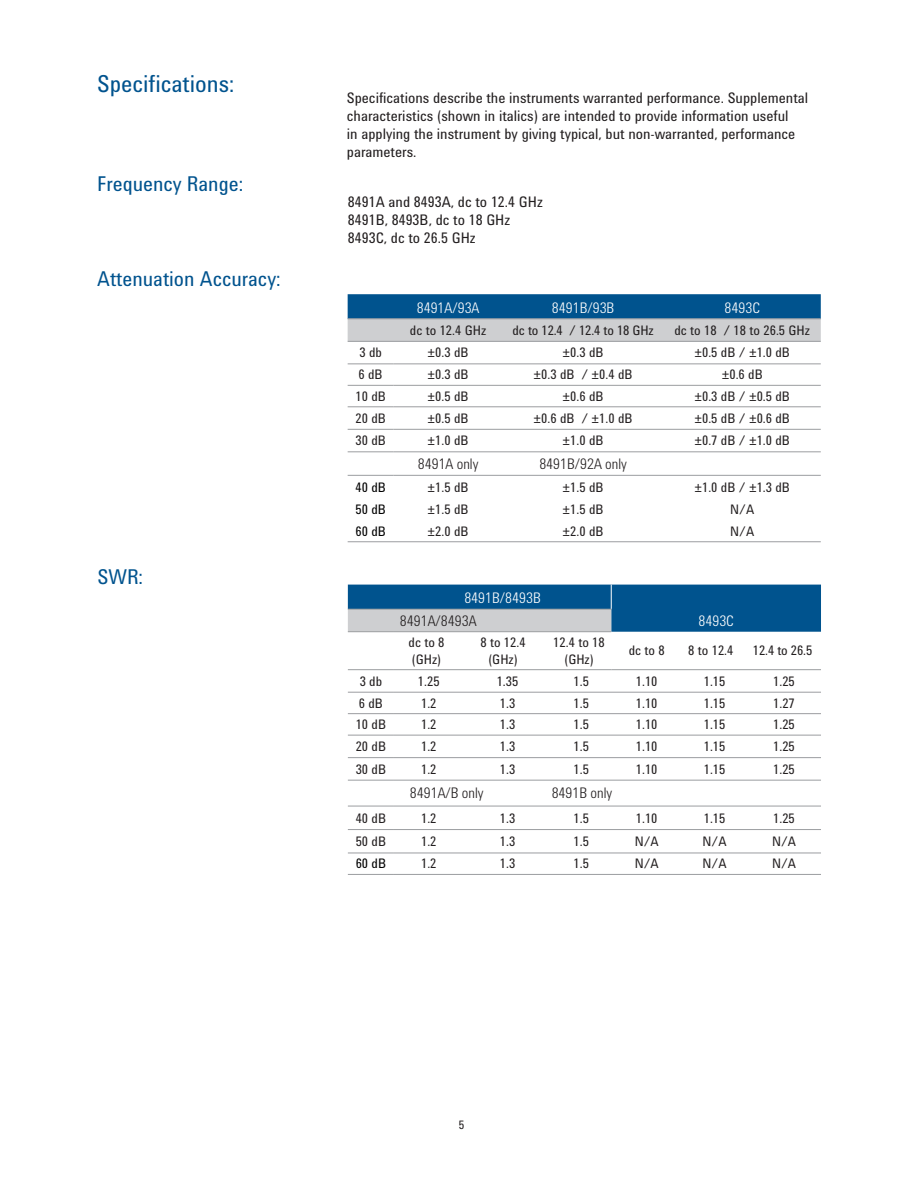
<style>
.page{position:relative;width:918px;height:1188px;background:#fff}
.page>*{position:absolute;margin:0;border:0;box-sizing:border-box;transform-origin:0 0}
.t1{font:24px "Agilent Condensed CFF";color:#00538e}
.t2{font:21px "Agilent Condensed CFF";color:#00538e}
.t3{font:15px/18px "Agilent Condensed CFF";color:#231f20}
.t4{font:300 15px "Agilent Condensed CFF";color:#231f20}
.t5{font:300 15px "Agilent Condensed CFF";color:#fff}
.t6{font:13.5px/16.5px "Agilent Condensed CFF";color:#231f20;text-align:center}
.t7{font:13.5px "Agilent Condensed CFF";color:#000}
.t8{font:12px "Agilent Condensed CFF";color:#231f20}
</style>
<div class="page">
<svg style="left:348px;top:294px;width:473px;height:47px;background:#638eae"></svg>
<hr style="left:348px;top:541px;width:473px;height:1px;background:#9b9da0">
<hr style="left:348px;top:318px;width:473px;height:1px;background:#9b9da0">
<hr style="left:348px;top:341px;width:473px;height:1px;background:#9b9da0">
<hr style="left:348px;top:363px;width:46px;height:1px;background:#9b9da0">
<hr style="left:348px;top:385px;width:46px;height:1px;background:#9b9da0">
<hr style="left:348px;top:406px;width:46px;height:1px;background:#9b9da0">
<hr style="left:348px;top:429px;width:46px;height:1px;background:#9b9da0">
<hr style="left:348px;top:451px;width:46px;height:1px;background:#9b9da0">
<hr style="left:348px;top:475px;width:46px;height:1px;background:#9b9da0">
<hr style="left:394px;top:363px;width:427px;height:1px;background:#9b9da0">
<hr style="left:394px;top:385px;width:427px;height:1px;background:#9b9da0">
<hr style="left:394px;top:406px;width:427px;height:1px;background:#9b9da0">
<hr style="left:394px;top:429px;width:427px;height:1px;background:#9b9da0">
<hr style="left:394px;top:451px;width:427px;height:1px;background:#9b9da0">
<hr style="left:394px;top:475px;width:427px;height:1px;background:#9b9da0">
<hr style="left:348px;top:874px;width:46px;height:1px;background:#9b9da0">
<hr style="left:348px;top:669px;width:46px;height:1px;background:#9b9da0">
<hr style="left:394px;top:669px;width:217px;height:1px;background:#9b9da0">
<hr style="left:348px;top:692px;width:46px;height:1px;background:#9b9da0">
<hr style="left:348px;top:713px;width:46px;height:1px;background:#9b9da0">
<hr style="left:348px;top:735px;width:46px;height:1px;background:#9b9da0">
<hr style="left:348px;top:757px;width:46px;height:1px;background:#9b9da0">
<hr style="left:348px;top:780px;width:46px;height:1px;background:#9b9da0">
<hr style="left:348px;top:806px;width:46px;height:1px;background:#9b9da0">
<hr style="left:348px;top:829px;width:46px;height:1px;background:#9b9da0">
<hr style="left:348px;top:853px;width:46px;height:1px;background:#9b9da0">
<hr style="left:611px;top:669px;width:210px;height:1px;background:#9b9da0">
<hr style="left:394px;top:692px;width:427px;height:1px;background:#9b9da0">
<hr style="left:394px;top:713px;width:427px;height:1px;background:#9b9da0">
<hr style="left:394px;top:735px;width:427px;height:1px;background:#9b9da0">
<hr style="left:394px;top:757px;width:427px;height:1px;background:#9b9da0">
<hr style="left:394px;top:780px;width:427px;height:1px;background:#9b9da0">
<hr style="left:394px;top:806px;width:427px;height:1px;background:#9b9da0">
<hr style="left:394px;top:829px;width:427px;height:1px;background:#9b9da0">
<hr style="left:394px;top:853px;width:427px;height:1px;background:#9b9da0">
<hr style="left:394px;top:874px;width:427px;height:1px;background:#9b9da0">
<svg style="left:348px;top:585px;width:473px;height:47px;background:#38749f"></svg>
<h1 class="t1" style="left:97px;top:75px;width:139px">Specifications:</h1>
<h2 class="t2" style="left:97px;top:176px;width:148px">Frequency Range:</h2>
<h2 class="t2" style="left:97px;top:271px;width:185px">Attenuation Accuracy:</h2>
<h2 class="t2" style="left:97px;top:569px;width:47px">SWR:</h2>
<p class="t3" style="left:347px;top:90px;width:463px">Specifications describe the instruments warranted performance. Supplemental characteristics (shown in italics) are intended to provide information useful<br>in applying the instrument by giving typical, but non-warranted, performance parameters.</p>
<p class="t3" style="left:348px;top:195px;width:196px">8491A and 8493A, dc to 12.4 GHz<br>8491B, 8493B, dc to 18 GHz<br>8493C, dc to 26.5 GHz</p>
<p class="t5" style="left:417px;top:302px;width:64px">8491A/93A</p>
<p class="t5" style="left:552px;top:302px;width:64px">8491B/93B</p>
<p class="t5" style="left:725px;top:302px;width:37px">8493C</p>
<p class="t6" style="left:410px;top:323px;width:78px">dc to 12.4 GHz</p>
<p class="t6" style="left:513px;top:323px;width:143px">dc to 12.4 / 12.4 to 18 GHz</p>
<p class="t6" style="left:674px;top:323px;width:137px">dc to 18 / 18 to 26.5 GHz</p>
<p class="t6" style="left:359px;top:346px;width:24px">3 db</p>
<p class="t6" style="left:428px;top:346px;width:43px">±0.3 dB</p>
<p class="t6" style="left:563px;top:346px;width:43px">±0.3 dB</p>
<p class="t6" style="left:694px;top:346px;width:97px">±0.5 dB / ±1.0 dB</p>
<p class="t6" style="left:359px;top:368px;width:26px">6 dB</p>
<p class="t6" style="left:428px;top:368px;width:43px">±0.3 dB</p>
<p class="t6" style="left:534px;top:368px;width:101px">±0.3 dB / ±0.4 dB</p>
<p class="t6" style="left:722px;top:368px;width:43px">±0.6 dB</p>
<p class="t6" style="left:355px;top:389px;width:32px">10 dB</p>
<p class="t6" style="left:428px;top:389px;width:43px">±0.5 dB</p>
<p class="t6" style="left:563px;top:389px;width:43px">±0.6 dB</p>
<p class="t6" style="left:694px;top:389px;width:97px">±0.3 dB / ±0.5 dB</p>
<p class="t6" style="left:355px;top:411px;width:32px">20 dB</p>
<p class="t6" style="left:428px;top:411px;width:43px">±0.5 dB</p>
<p class="t6" style="left:534px;top:411px;width:101px">±0.6 dB / ±1.0 dB</p>
<p class="t6" style="left:694px;top:411px;width:97px">±0.5 dB / ±0.6 dB</p>
<p class="t6" style="left:355px;top:434px;width:32px">30 dB</p>
<p class="t6" style="left:428px;top:434px;width:43px">±1.0 dB</p>
<p class="t6" style="left:563px;top:434px;width:43px">±1.0 dB</p>
<p class="t6" style="left:694px;top:434px;width:97px">±0.7 dB / ±1.0 dB</p>
<p class="t4" style="left:418px;top:458px;width:62px">8491A only</p>
<p class="t4" style="left:539px;top:458px;width:89px">8491B/92A only</p>
<p class="t7" style="left:355px;top:482px;width:32px">40 dB</p>
<p class="t6" style="left:428px;top:480px;width:43px">±1.5 dB</p>
<p class="t6" style="left:563px;top:480px;width:43px">±1.5 dB</p>
<p class="t6" style="left:694px;top:480px;width:97px">±1.0 dB / ±1.3 dB</p>
<p class="t7" style="left:355px;top:505px;width:32px">50 dB</p>
<p class="t6" style="left:428px;top:503px;width:43px">±1.5 dB</p>
<p class="t6" style="left:563px;top:503px;width:43px">±1.5 dB</p>
<p class="t6" style="left:730px;top:503px;width:25px">N/A</p>
<p class="t7" style="left:355px;top:526px;width:32px">60 dB</p>
<p class="t6" style="left:428px;top:524px;width:43px">±2.0 dB</p>
<p class="t6" style="left:563px;top:524px;width:43px">±2.0 dB</p>
<p class="t6" style="left:730px;top:524px;width:25px">N/A</p>
<p class="t5" style="left:464px;top:593px;width:78px">8491B/8493B</p>
<p class="t4" style="left:400px;top:615px;width:78px">8491A/8493A</p>
<p class="t5" style="left:698px;top:615px;width:37px">8493C</p>
<p class="t6" style="left:409px;top:636px;width:38px;text-align:left">dc to 8 (GHz)</p>
<p class="t6" style="left:480px;top:636px;width:47px">8 to 12.4 (GHz)</p>
<p class="t6" style="left:553px;top:636px;width:53px">12.4 to 18 (GHz)</p>
<p class="t6" style="left:629px;top:644px;width:38px">dc to 8</p>
<p class="t6" style="left:688px;top:644px;width:47px">8 to 12.4</p>
<p class="t6" style="left:753px;top:644px;width:61px">12.4 to 26.5</p>
<p class="t6" style="left:360px;top:674px;width:24px">3 db</p>
<p class="t6" style="left:418px;top:674px;width:23px">1.25</p>
<p class="t6" style="left:497px;top:674px;width:23px">1.35</p>
<p class="t6" style="left:574px;top:674px;width:17px">1.5</p>
<p class="t6" style="left:636px;top:674px;width:23px">1.10</p>
<p class="t6" style="left:704px;top:674px;width:23px">1.15</p>
<p class="t6" style="left:773px;top:674px;width:23px">1.25</p>
<p class="t6" style="left:359px;top:696px;width:26px">6 dB</p>
<p class="t6" style="left:421px;top:696px;width:17px">1.2</p>
<p class="t6" style="left:500px;top:696px;width:17px">1.3</p>
<p class="t6" style="left:574px;top:696px;width:17px">1.5</p>
<p class="t6" style="left:636px;top:696px;width:23px">1.10</p>
<p class="t6" style="left:704px;top:696px;width:23px">1.15</p>
<p class="t6" style="left:773px;top:696px;width:23px">1.27</p>
<p class="t6" style="left:356px;top:718px;width:32px">10 dB</p>
<p class="t6" style="left:421px;top:718px;width:17px">1.2</p>
<p class="t6" style="left:500px;top:718px;width:17px">1.3</p>
<p class="t6" style="left:574px;top:718px;width:17px">1.5</p>
<p class="t6" style="left:636px;top:718px;width:23px">1.10</p>
<p class="t6" style="left:704px;top:718px;width:23px">1.15</p>
<p class="t6" style="left:773px;top:718px;width:23px">1.25</p>
<p class="t6" style="left:356px;top:740px;width:32px">20 dB</p>
<p class="t6" style="left:421px;top:740px;width:17px">1.2</p>
<p class="t6" style="left:500px;top:740px;width:17px">1.3</p>
<p class="t6" style="left:574px;top:740px;width:17px">1.5</p>
<p class="t6" style="left:636px;top:740px;width:23px">1.10</p>
<p class="t6" style="left:704px;top:740px;width:23px">1.15</p>
<p class="t6" style="left:773px;top:740px;width:23px">1.25</p>
<p class="t6" style="left:356px;top:762px;width:32px">30 dB</p>
<p class="t6" style="left:421px;top:762px;width:17px">1.2</p>
<p class="t6" style="left:500px;top:762px;width:17px">1.3</p>
<p class="t6" style="left:574px;top:762px;width:17px">1.5</p>
<p class="t6" style="left:636px;top:762px;width:23px">1.10</p>
<p class="t6" style="left:704px;top:762px;width:23px">1.15</p>
<p class="t6" style="left:773px;top:762px;width:23px">1.25</p>
<p class="t4" style="left:410px;top:788px;width:75px">8491A/B only</p>
<p class="t6" style="left:356px;top:811px;width:32px">40 dB</p>
<p class="t6" style="left:421px;top:811px;width:17px">1.2</p>
<p class="t6" style="left:500px;top:811px;width:17px">1.3</p>
<p class="t6" style="left:574px;top:811px;width:17px">1.5</p>
<p class="t6" style="left:636px;top:811px;width:23px">1.10</p>
<p class="t6" style="left:704px;top:811px;width:23px">1.15</p>
<p class="t6" style="left:773px;top:811px;width:23px">1.25</p>
<p class="t6" style="left:356px;top:835px;width:32px">50 dB</p>
<p class="t6" style="left:421px;top:835px;width:17px">1.2</p>
<p class="t6" style="left:500px;top:835px;width:17px">1.3</p>
<p class="t6" style="left:574px;top:835px;width:17px">1.5</p>
<p class="t6" style="left:635px;top:835px;width:25px">N/A</p>
<p class="t6" style="left:703px;top:835px;width:25px">N/A</p>
<p class="t6" style="left:772px;top:835px;width:25px">N/A</p>
<p class="t7" style="left:356px;top:859px;width:32px">60 dB</p>
<p class="t6" style="left:421px;top:857px;width:17px">1.2</p>
<p class="t6" style="left:500px;top:857px;width:17px">1.3</p>
<p class="t6" style="left:574px;top:857px;width:17px">1.5</p>
<p class="t6" style="left:635px;top:857px;width:25px">N/A</p>
<p class="t6" style="left:703px;top:857px;width:25px">N/A</p>
<p class="t6" style="left:772px;top:857px;width:25px">N/A</p>
<p class="t4" style="left:552px;top:787px;width:62px">8491B only</p>
<p class="t8" style="left:459px;top:1120px;width:7px">5</p>
</div>
